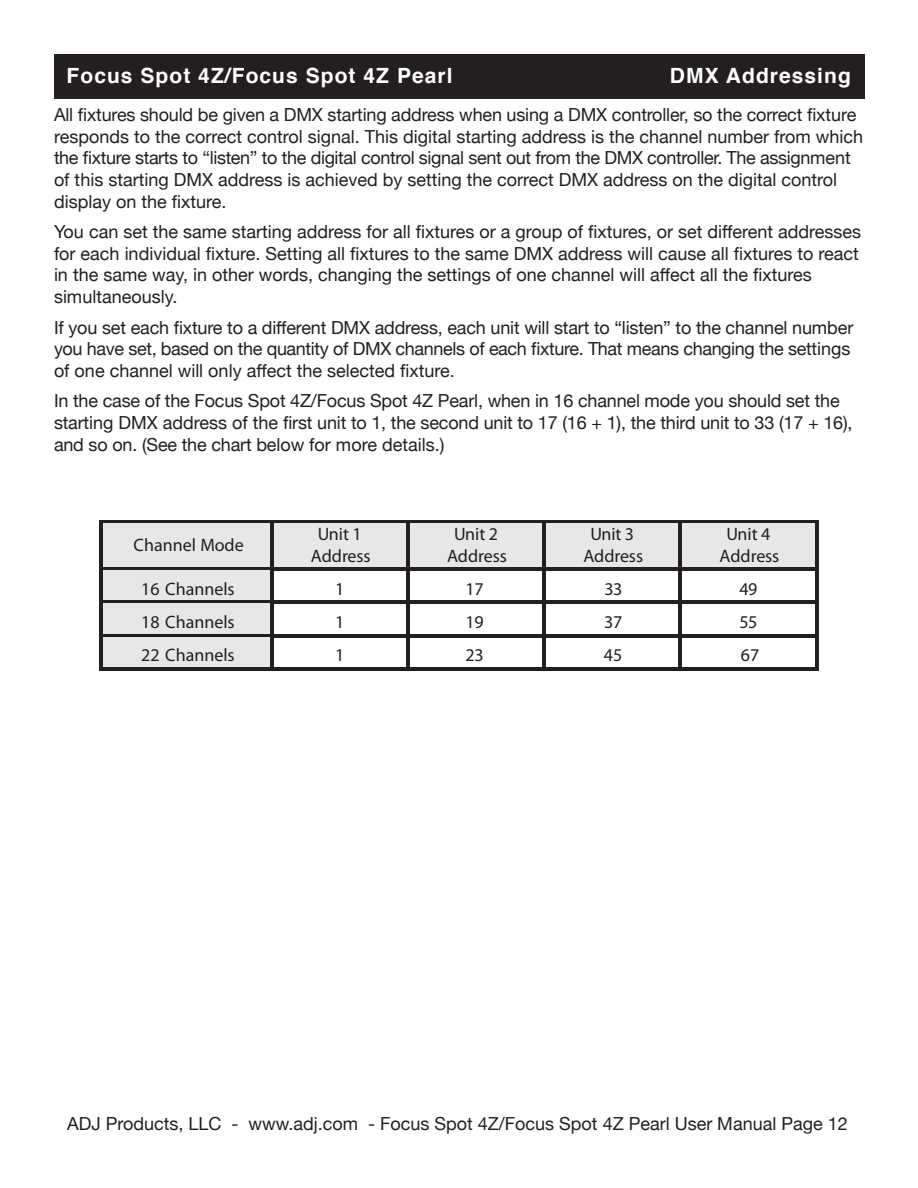
<style>
.page{position:relative;width:918px;height:1188px;background:#fff}
.page>*{position:absolute;margin:0;border:0;box-sizing:border-box;transform-origin:0 0}
.t1{font:700 21px "Helvetica";letter-spacing:.05em;color:#fff}
.t2{font:18px/21.6px "Helvetica Neue";color:#231f20}
.t3{font:18px/21.9px "Calibri";color:#231f20;text-align:center}
</style>
<div class="page">
<div style="left:54px;top:54px;width:811px;height:44px;background:#231f20"></div>
<div style="left:103px;top:523px;width:167px;height:44px;background:#e6e7e9"></div>
<div style="left:273px;top:523px;width:133px;height:44px;background:#e6e7e9"></div>
<div style="left:410px;top:523px;width:133px;height:44px;background:#e6e7e9"></div>
<div style="left:546px;top:523px;width:133px;height:44px;background:#e6e7e9"></div>
<div style="left:682px;top:523px;width:133px;height:44px;background:#e6e7e9"></div>
<hr style="left:100px;top:520px;width:170px;height:3px;background:#231f20">
<hr style="left:273px;top:520px;width:133px;height:3px;background:#231f20">
<svg style="left:406px;top:520px;width:4px;height:3px"></svg>
<hr style="left:410px;top:520px;width:133px;height:3px;background:#231f20">
<hr style="left:546px;top:520px;width:133px;height:3px;background:#231f20">
<hr style="left:682px;top:520px;width:133px;height:3px;background:#231f20">
<hr style="left:100px;top:523px;width:3px;height:44px;background:#231f20">
<hr style="left:270px;top:523px;width:3px;height:44px;background:#231f20">
<hr style="left:406px;top:523px;width:4px;height:44px;background:#231f20">
<hr style="left:543px;top:523px;width:3px;height:44px;background:#231f20">
<hr style="left:679px;top:523px;width:3px;height:44px;background:#231f20">
<hr style="left:815px;top:523px;width:3px;height:44px;background:#231f20">
<div style="left:103px;top:571px;width:167px;height:30px;background:#e6e7e9"></div>
<svg style="left:100px;top:567px;width:3px;height:4px"></svg>
<hr style="left:103px;top:567px;width:167px;height:3px;background:#231f20">
<hr style="left:103px;top:570px;width:167px;height:1px;background:#e6e7e9">
<svg style="left:270px;top:567px;width:3px;height:4px"></svg>
<hr style="left:273px;top:567px;width:133px;height:3px;background:#231f20">
<svg style="left:406px;top:567px;width:4px;height:4px"></svg>
<hr style="left:410px;top:567px;width:133px;height:3px;background:#231f20">
<svg style="left:543px;top:567px;width:3px;height:4px"></svg>
<hr style="left:546px;top:567px;width:133px;height:3px;background:#231f20">
<svg style="left:679px;top:567px;width:3px;height:4px"></svg>
<hr style="left:682px;top:567px;width:133px;height:3px;background:#231f20">
<svg style="left:815px;top:567px;width:3px;height:4px"></svg>
<hr style="left:100px;top:571px;width:3px;height:30px;background:#231f20">
<hr style="left:270px;top:571px;width:3px;height:30px;background:#231f20">
<hr style="left:406px;top:571px;width:4px;height:30px;background:#231f20">
<hr style="left:543px;top:571px;width:3px;height:30px;background:#231f20">
<hr style="left:679px;top:571px;width:3px;height:30px;background:#231f20">
<hr style="left:815px;top:571px;width:3px;height:30px;background:#231f20">
<div style="left:103px;top:604px;width:167px;height:30px;background:#e6e7e9"></div>
<hr style="left:103px;top:601px;width:167px;height:3px;background:#231f20">
<hr style="left:273px;top:601px;width:133px;height:3px;background:#231f20">
<svg style="left:406px;top:601px;width:4px;height:3px"></svg>
<hr style="left:410px;top:601px;width:133px;height:3px;background:#231f20">
<hr style="left:546px;top:601px;width:133px;height:3px;background:#231f20">
<hr style="left:682px;top:601px;width:133px;height:3px;background:#231f20">
<hr style="left:100px;top:604px;width:3px;height:30px;background:#231f20">
<hr style="left:270px;top:604px;width:3px;height:30px;background:#231f20">
<hr style="left:406px;top:604px;width:4px;height:30px;background:#231f20">
<hr style="left:543px;top:604px;width:3px;height:30px;background:#231f20">
<hr style="left:679px;top:604px;width:3px;height:30px;background:#231f20">
<hr style="left:815px;top:604px;width:3px;height:30px;background:#231f20">
<div style="left:103px;top:637px;width:167px;height:30px;background:#e6e7e9"></div>
<hr style="left:103px;top:634px;width:167px;height:3px;background:#231f20">
<hr style="left:273px;top:634px;width:133px;height:3px;background:#231f20">
<svg style="left:406px;top:634px;width:4px;height:3px"></svg>
<hr style="left:410px;top:634px;width:133px;height:3px;background:#231f20">
<hr style="left:546px;top:634px;width:133px;height:3px;background:#231f20">
<hr style="left:682px;top:634px;width:133px;height:3px;background:#231f20">
<hr style="left:100px;top:637px;width:3px;height:34px;background:#231f20">
<hr style="left:100px;top:667px;width:170px;height:4px;background:#231f20">
<hr style="left:270px;top:637px;width:3px;height:34px;background:#231f20">
<hr style="left:273px;top:667px;width:133px;height:4px;background:#231f20">
<hr style="left:406px;top:637px;width:4px;height:34px;background:#231f20">
<hr style="left:410px;top:667px;width:133px;height:4px;background:#231f20">
<hr style="left:543px;top:637px;width:3px;height:34px;background:#231f20">
<hr style="left:546px;top:667px;width:133px;height:4px;background:#231f20">
<hr style="left:679px;top:637px;width:3px;height:34px;background:#231f20">
<hr style="left:682px;top:667px;width:133px;height:4px;background:#231f20">
<hr style="left:815px;top:637px;width:3px;height:34px;background:#231f20">
<p class="t1" style="left:67px;top:59px;width:388px">Focus Spot 4Z/Focus Spot 4Z Pearl</p>
<p class="t1" style="left:670px;top:59px;width:182px">DMX Addressing</p>
<p class="t2" style="left:54px;top:105px;width:811px">All fixtures should be given a DMX starting address when using a DMX controller, so the correct fixture responds to the correct control signal. This digital starting address is the channel number from which the fixture starts to “listen” to the digital control signal sent out from the DMX controller. The assignment of this starting DMX address is achieved by setting the correct DMX address on the digital control display on the fixture.</p>
<p class="t2" style="left:54px;top:222px;width:809px">You can set the same starting address for all fixtures or a group of fixtures, or set different addresses for each individual fixture. Setting all fixtures to the same DMX address will cause all fixtures to react in the same way, in other words, changing the settings of one channel will affect all the fixtures</p>
<p class="t2" style="left:54px;top:287px;width:125px">simultaneously.</p>
<p class="t2" style="left:54px;top:317px;width:801px">If you set each fixture to a different DMX address, each unit will start to “listen” to the channel number you have set, based on the quantity of DMX channels of each fixture. That means changing the settings of one channel will only affect the selected fixture.</p>
<p class="t2" style="left:54px;top:391px;width:800px">In the case of the Focus Spot 4Z/Focus Spot 4Z Pearl, when in 16 channel mode you should set the starting DMX address of the first unit to 1, the second unit to 17 (16 + 1), the third unit to 33 (17 + 16), and so on. (See the chart below for more details.)</p>
<p class="t3" style="left:134px;top:534px;width:112px">Channel Mode</p>
<p class="t3" style="left:311px;top:523px;width:61px">Unit 1<br>Address</p>
<p class="t3" style="left:447px;top:523px;width:61px">Unit 2<br>Address</p>
<p class="t3" style="left:583px;top:523px;width:61px">Unit 3<br>Address</p>
<p class="t3" style="left:720px;top:523px;width:61px">Unit 4<br>Address</p>
<p class="t3" style="left:141px;top:577px;width:95px">16 Channels</p>
<p class="t3" style="left:335px;top:577px;width:11px">1</p>
<p class="t3" style="left:465px;top:577px;width:20px">17</p>
<p class="t3" style="left:604px;top:577px;width:20px">33</p>
<p class="t3" style="left:739px;top:577px;width:20px">49</p>
<p class="t3" style="left:141px;top:611px;width:95px">18 Channels</p>
<p class="t3" style="left:335px;top:611px;width:11px">1</p>
<p class="t3" style="left:465px;top:611px;width:20px">19</p>
<p class="t3" style="left:604px;top:611px;width:20px">37</p>
<p class="t3" style="left:739px;top:611px;width:20px">55</p>
<p class="t3" style="left:141px;top:644px;width:95px">22 Channels</p>
<p class="t3" style="left:335px;top:644px;width:11px">1</p>
<p class="t3" style="left:465px;top:644px;width:20px">23</p>
<p class="t3" style="left:604px;top:644px;width:20px">45</p>
<p class="t3" style="left:741px;top:644px;width:20px">67</p>
<p class="t2" style="left:67px;top:1113px;width:782px">ADJ Products, LLC - www.adj.com - Focus Spot 4Z/Focus Spot 4Z Pearl User Manual Page 12</p>
</div>
